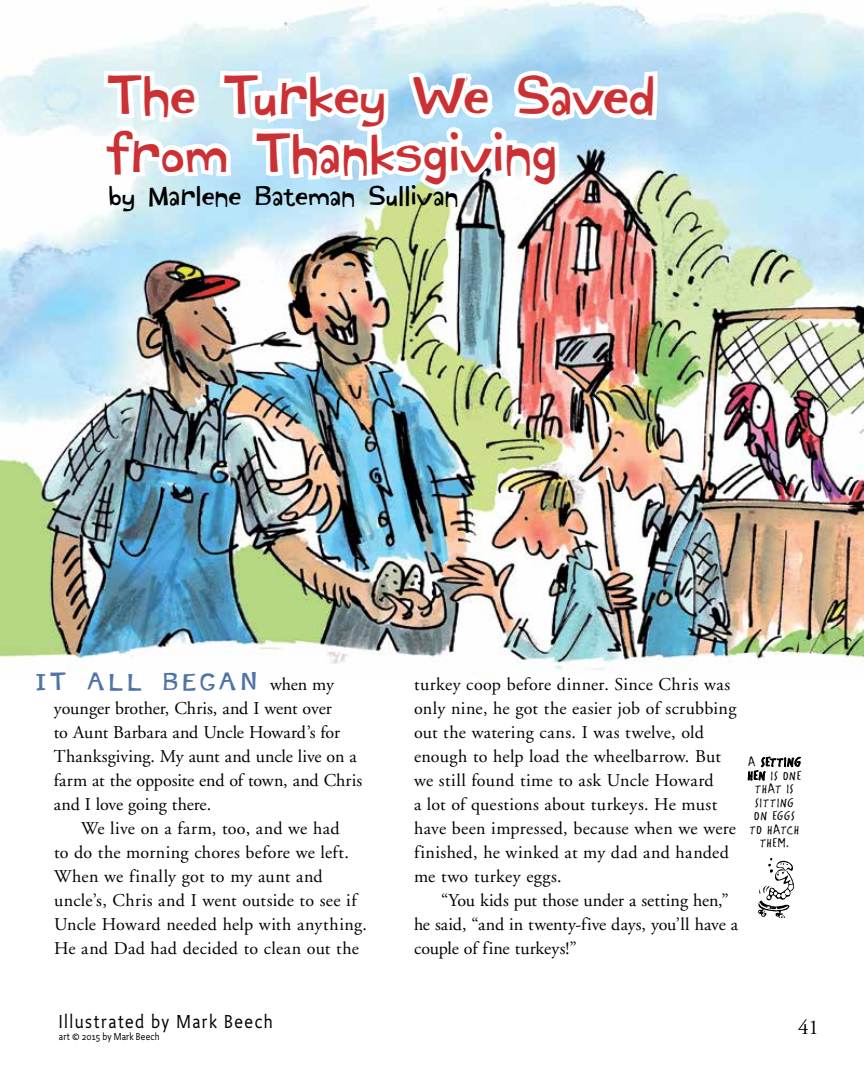
<style>
.page{position:relative;width:864px;height:1080px;background:#fff}
.page>*{position:absolute;margin:0;border:0;box-sizing:border-box;transform-origin:0 0}
.t1{font:48px/57.6px "Mountain Goat";letter-spacing:-.005em;color:#cb3134}
.t2{font:24px "Mountain Goat";color:#000}
.t3{font:21.75px "Mountain Goat";letter-spacing:.21em;color:#4f74a7}
.t4{font:21px "Adobe Garamond";color:#000}
.t5{font:19.5px "Productus";letter-spacing:.08em;color:#000}
.t6{font:18px/24px "Adobe Garamond";letter-spacing:.01em;color:#000}
.t7{font:14.25px/13.5px "Litterbox CKT";letter-spacing:.02em;color:#000;text-align:center}
.t8{font:10.5px "Productus";letter-spacing:.02em;color:#000}
.s1{font-family:"Adobe Garamond";font-size:18px;color:#000}
</style>
<div class="page">
<img style="left:0;top:1px;width:864px;height:677px">
<svg style="left:758px;top:858px;width:36px;height:60px"></svg>
<svg style="left:748px;top:756px;width:53px;height:25px"></svg>
<img style="left:298px;top:245px;width:46px;height:433px">
<img style="left:360px;top:245px;width:45px;height:433px">
<svg style="left:98px;top:64px;width:564px;height:181px"></svg>
<h1 class="t1" style="left:107px;top:70px;width:549px">The Turkey We Saved from Thanksgiving</h1>
<h2 class="t2" style="left:109px;top:180px;width:351px">by Marlene Bateman Sullivan</h2>
<p class="t3" style="left:36px;top:667px;width:300px">IT ALL BEGAN <span class="s1">when my</span></p>
<p class="t6" style="left:54px;top:697px;width:310px">younger brother, Chris, and I went over<br>to Aunt Barbara and Uncle Howard’s for Thanksgiving. My aunt and uncle live on a farm at the opposite end of town, and Chris and I love going there.</p>
<p class="t6" style="left:54px;top:817px;width:314px;text-indent:27px">We live on a farm, too, and we had<br>to do the morning chores before we left.<br>When we finally got to my aunt and uncle’s, Chris and I went outside to see if Uncle Howard needed help with anything.<br>He and Dad had decided to clean out the</p>
<p class="t5" style="left:59px;top:1010px;width:215px">Illustrated by Mark Beech</p>
<p class="t8" style="left:59px;top:1030px;width:102px">art © 2015 by Mark Beech</p>
<p class="t6" style="left:414px;top:673px;width:324px">turkey coop before dinner. Since Chris was only nine, he got the easier job of scrubbing out the watering cans. I was twelve, old enough to help load the wheelbarrow. But we still found time to ask Uncle Howard<br>a lot of questions about turkeys. He must have been impressed, because when we were finished, he winked at my dad and handed me two turkey eggs.</p>
<p class="t6" style="left:414px;top:889px;width:326px;text-indent:27px">“You kids put those under a setting hen,” he said, “and in twenty-five days, you’ll have a couple of fine turkeys!”</p>
<p class="t7" style="left:748px;top:755px;width:55px">A SETTING<br>HEN IS ONE<br>THAT IS<br>SITTING<br>ON EGGS<br>TO HATCH<br>THEM.</p>
<p class="t4" style="left:798px;top:1016px;width:22px">41</p>
</div>
